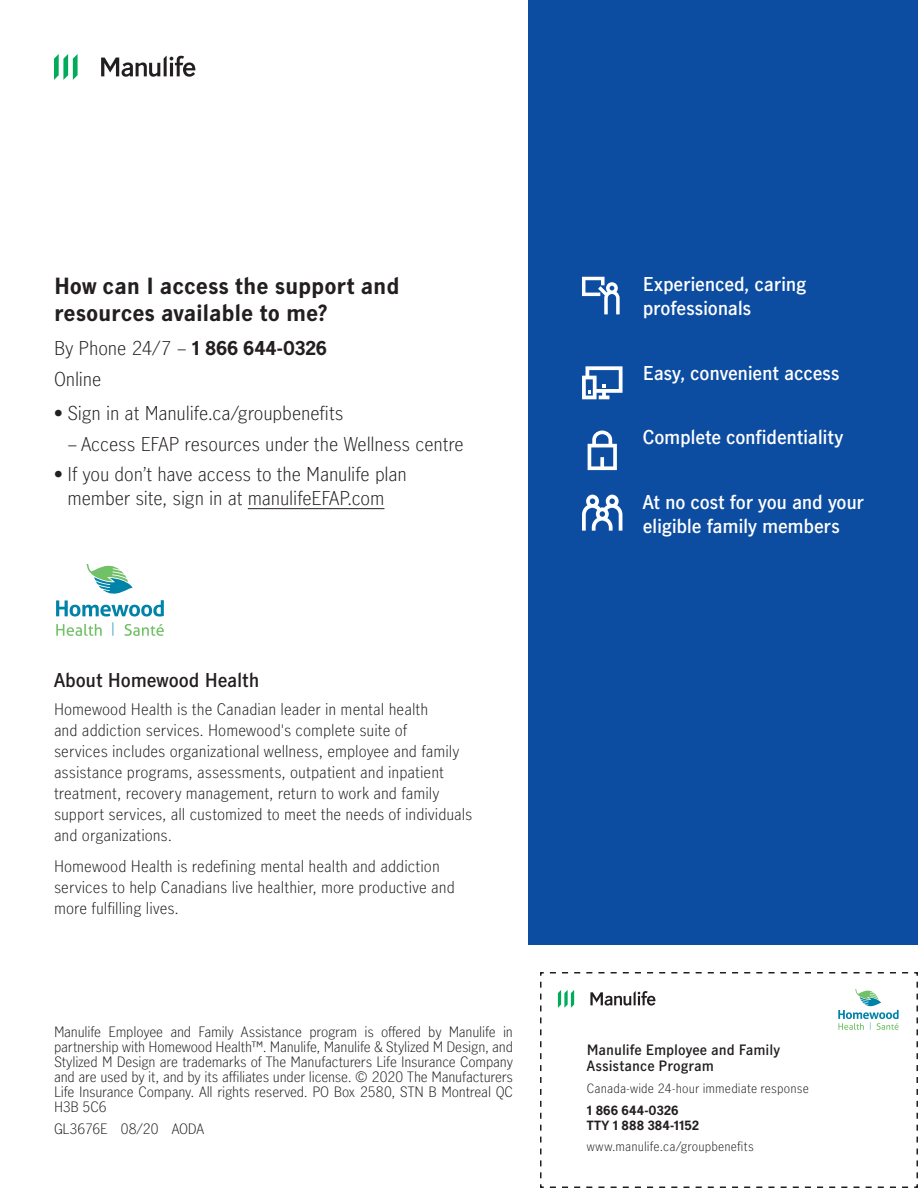
<style>
.page{position:relative;width:918px;height:1188px;background:#fff}
.page>*{position:absolute;margin:0;border:0;box-sizing:border-box;transform-origin:0 0}
.Header___Bold_14_18{font:700 21px/27px "Manulife JH Sans";letter-spacing:-.01em;color:#231f20}
.CTA___Light_12_16{font:300 18px/24px "Manulife JH Sans";letter-spacing:-.005em;color:#231f20;text-align:center}
.CTA___Bold_12_16{font:600 18px/24px "Manulife JH Sans";letter-spacing:-.015em;color:#fff}
.Subheader___Demibol{font:600 18px "Manulife JH Sans";letter-spacing:-.01em;color:#231f20}
.Body_text___Light_1{font:300 18px "Manulife JH Sans";letter-spacing:-.01em;color:#231f20}
.Body_text___Light_1-2{font:300 15px/21px "Manulife JH Sans";letter-spacing:.005em;color:#231f20}
.Disclaimer___Light{font:300 13.5px/15px "Manulife JH Sans";letter-spacing:-.015em;color:#231f20;text-align:justify}
.Title-businesscard{font:600 13.5px/16.5px "Manulife JH Sans";color:#231f20}
.Body_text___Light_1-3{font:300 12px "Manulife JH Sans";letter-spacing:.015em;color:#231f20}
.Body_text___Light_1-4{font:700 12px/15px "Manulife JH Sans";letter-spacing:.005em;color:#231f20}
.s1{font-weight:700}
.s2{font-weight:600}
</style>
<div class="page">
<div style="left:529px;top:0;width:389px;height:945px;background:#0d4da1"></div>
<svg style="left:540px;top:972px;width:378px;height:216px"></svg>
<svg style="left:582px;top:277px;width:38px;height:37px"></svg>
<svg style="left:582px;top:366px;width:41px;height:33px"></svg>
<svg style="left:588px;top:431px;width:29px;height:39px"></svg>
<svg style="left:582px;top:495px;width:40px;height:36px"></svg>
<svg style="left:101px;top:56px;width:95px;height:21px"></svg>
<svg style="left:54px;top:54px;width:24px;height:26px"></svg>
<hr style="left:248px;top:508px;width:136px;height:1px;background:#231f20">
<svg style="left:56px;top:564px;width:108px;height:72px"></svg>
<svg style="left:590px;top:991px;width:66px;height:15px"></svg>
<svg style="left:558px;top:990px;width:16px;height:18px"></svg>
<svg style="left:838px;top:990px;width:61px;height:40px"></svg>
<h2 class="Header___Bold_14_18" style="left:54px;top:272px;width:347px">How can I access the support and resources available to me?</h2>
<p class="CTA___Light_12_16" style="left:54px;top:335px;width:275px">By Phone 24/7 – <span class="s1">1 866 644-0326</span></p>
<p class="Body_text___Light_1" style="left:54px;top:366px;width:49px">Online</p>
<p class="CTA___Light_12_16" style="left:54px;top:400px;width:291px"><span class="s2">•</span> Sign in at Manulife.ca/groupbenefits</p>
<p class="CTA___Light_12_16" style="left:68px;top:431px;width:398px">– Access EFAP resources under the Wellness centre</p>
<p class="CTA___Light_12_16" style="left:54px;top:462px;width:354px"><span class="s2">•</span> If you don’t have access to the Manulife plan member site, sign in at manulifeEFAP.com</p>
<h3 class="Subheader___Demibol" style="left:54px;top:667px;width:207px">About Homewood Health</h3>
<p class="Body_text___Light_1-2" style="left:54px;top:698px;width:420px">Homewood Health is the Canadian leader in mental health<br>and addiction services. Homewood's complete suite of<br>services includes organizational wellness, employee and family assistance programs, assessments, outpatient and inpatient treatment, recovery management, return to work and family support services, all customized to meet the needs of individuals and organizations.</p>
<p class="Body_text___Light_1-2" style="left:54px;top:855px;width:402px">Homewood Health is redefining mental health and addiction services to help Canadians live healthier, more productive and more fulfilling lives.</p>
<p class="Disclaimer___Light" style="left:54px;top:1024px;width:461px">Manulife Employee and Family Assistance program is offered by Manulife in partnership with Homewood Health™️. Manulife, Manulife &amp; Stylized M Design, and Stylized M Design are trademarks of The Manufacturers Life Insurance Company and are used by it, and by its affiliates under license. © 2020 The Manufacturers Life Insurance Company. All rights reserved. PO Box 2580, STN B Montreal QC H3B 5C6</p>
<p class="Disclaimer___Light" style="left:54px;top:1121px;width:152px">GL3676E 08/20 AODA</p>
<p class="CTA___Bold_12_16" style="left:643px;top:272px;width:165px">Experienced, caring professionals</p>
<p class="CTA___Bold_12_16" style="left:643px;top:360px;width:198px">Easy, convenient access</p>
<p class="CTA___Bold_12_16" style="left:643px;top:425px;width:202px">Complete confidentiality</p>
<p class="CTA___Bold_12_16" style="left:643px;top:489px;width:223px">At no cost for you and your eligible family members</p>
<p class="Title-businesscard" style="left:587px;top:1040px;width:195px">Manulife Employee and Family<br>Assistance Program</p>
<p class="Body_text___Light_1-3" style="left:587px;top:1080px;width:224px">Canada-wide 24-hour immediate response</p>
<p class="Body_text___Light_1-4" style="left:587px;top:1102px;width:114px">1 866 644-0326<br>TTY 1 888 384-1152</p>
<p class="Body_text___Light_1-3" style="left:587px;top:1138px;width:168px">www.manulife.ca/groupbenefits</p>
</div>
